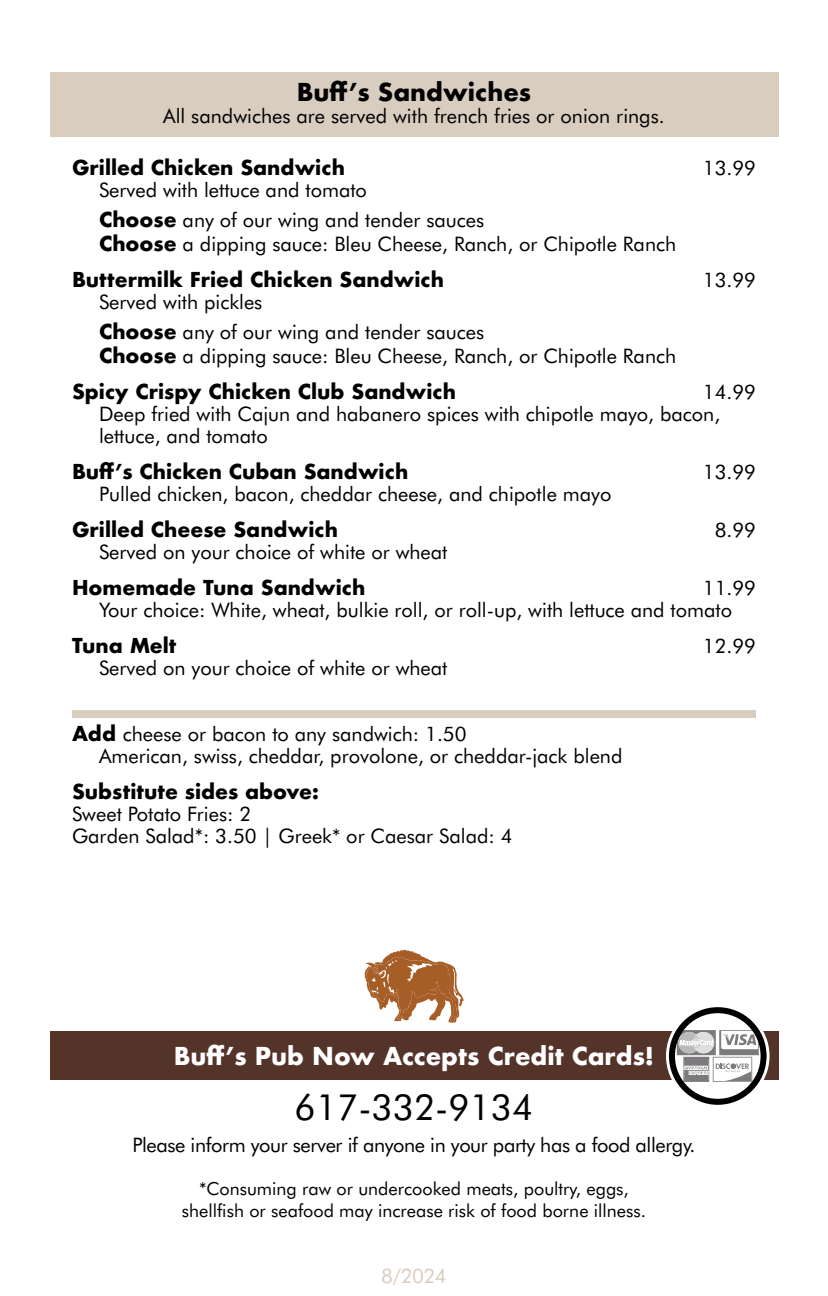
<style>
.page{position:relative;width:828px;height:1296px;background:#fff}
.page>*{position:absolute;margin:0;border:0;box-sizing:border-box;transform-origin:0 0}
.t1{font:36px "Futura BT";color:#000}
.t2{font:700 24px "Futura";color:#fff}
.t3{font:700 24px "Futura";color:#000}
.t4{font:20px/22px "Futura BT";color:#000}
.t5{font:700 20px "Futura";color:#000}
.t6{font:20px "Futura BT";letter-spacing:-.02em;color:#000}
.t7{font:20px "Futura BT";color:#d9cdc0}
.t8{font:18px/21.6px "Futura BT";color:#000;text-align:center}
.s1{font-family:"Futura";font-weight:700}
</style>
<div class="page">
<div style="left:50px;top:1031px;width:728px;height:49px;background:#543329"></div>
<svg style="left:666px;top:1004px;width:104px;height:104px"></svg>
<svg style="left:677px;top:1030px;width:82px;height:52px;background:#bebdbe"></svg>
<div style="left:669px;top:1007px;width:98px;height:98px;border:6px solid #000;border-radius:50%"></div>
<div style="left:50px;top:72px;width:728px;height:65px;background:#d9cdc0"></div>
<svg style="left:364px;top:949px;width:100px;height:74px"></svg>
<div style="left:72px;top:710px;width:684px;height:7px;background:#d9cdc0"></div>
<p class="t3" style="left:297px;top:74px;width:236px">Buff s’ Sandwiches</p>
<p class="t4" style="left:163px;top:104px;width:503px">All sandwiches are served with french fries or onion rings.</p>
<p class="t5" style="left:72px;top:153px;width:274px">Grilled Chicken Sandwich</p>
<p class="t4" style="left:99px;top:174px;width:387px;line-height:30px">Served with lettuce and tomato<br><span class="s1">Choose</span> any of our wing and tender sauces</p>
<p class="t4" style="left:99px;top:232px;width:579px"><span class="s1">Choose</span> a dipping sauce: Bleu Cheese, Ranch, or Chipotle Ranch</p>
<p class="t5" style="left:72px;top:265px;width:374px">Buttermilk Fried Chicken Sandwich</p>
<p class="t4" style="left:99px;top:286px;width:387px;line-height:30px">Served with pickles<br><span class="s1">Choose</span> any of our wing and tender sauces</p>
<p class="t4" style="left:99px;top:344px;width:579px"><span class="s1">Choose</span> a dipping sauce: Bleu Cheese, Ranch, or Chipotle Ranch</p>
<p class="t4" style="left:703px;top:156px;width:55px">13.99</p>
<p class="t4" style="left:703px;top:268px;width:55px">13.99</p>
<p class="t5" style="left:72px;top:377px;width:386px">Spicy Crispy Chicken Club Sandwich</p>
<p class="t4" style="left:99px;top:402px;width:623px">Deep fried with Cajun and habanero spices with chipotle mayo, bacon, lettuce, and tomato</p>
<p class="t4" style="left:703px;top:460px;width:55px">13.99</p>
<p class="t4" style="left:703px;top:380px;width:55px">14.99</p>
<p class="t5" style="left:72px;top:457px;width:338px">Buff s’ Chicken Cuban Sandwich</p>
<p class="t4" style="left:99px;top:482px;width:514px">Pulled chicken, bacon, cheddar cheese, and chipotle mayo</p>
<p class="t5" style="left:72px;top:515px;width:268px">Grilled Cheese Sandwich</p>
<p class="t4" style="left:99px;top:540px;width:350px">Served on your choice of white or wheat</p>
<p class="t4" style="left:715px;top:518px;width:43px">8.99</p>
<p class="t5" style="left:72px;top:573px;width:295px">Homemade Tuna Sandwich</p>
<p class="t4" style="left:703px;top:591px;width:55px;line-height:36px;text-indent:-604px">Your choice: White, wheat, bulkie roll, or roll-up, with lettuce and tomato<br>12.99</p>
<p class="t4" style="left:703px;top:576px;width:55px">11.99</p>
<p class="t5" style="left:72px;top:631px;width:106px">Tuna Melt</p>
<p class="t4" style="left:99px;top:656px;width:350px">Served on your choice of white or wheat</p>
<p class="t4" style="left:99px;top:722px;width:525px;text-indent:-27px"><span class="s1">Add</span> cheese or bacon to any sandwich: 1.50<br>American, swiss, cheddar, provolone, or cheddar-jack blend</p>
<p class="t5" style="left:72px;top:777px;width:248px">Substitute sides above:</p>
<p class="t4" style="left:72px;top:802px;width:442px">Sweet Potato Fries 2:<br>Garden Salad :* 3.50 | Greek* or Caesar Salad 4:</p>
<p class="t2" style="left:174px;top:1039px;width:482px">Buff s’ Pub Now Accepts Credit Cards!</p>
<h1 class="t1" style="left:295px;top:1085px;width:240px">617-332-9134</h1>
<p class="t6" style="left:132px;top:1133px;width:565px">Please inform your server if anyone in your party has a food allergy.</p>
<p class="t8" style="left:182px;top:1178px;width:466px">*Consuming raw or undercooked meats, poultry, eggs, shellfish or seafood may increase risk of food borne illness.</p>
<p class="t7" style="left:381px;top:1264px;width:67px">8/2024</p>
</div>
